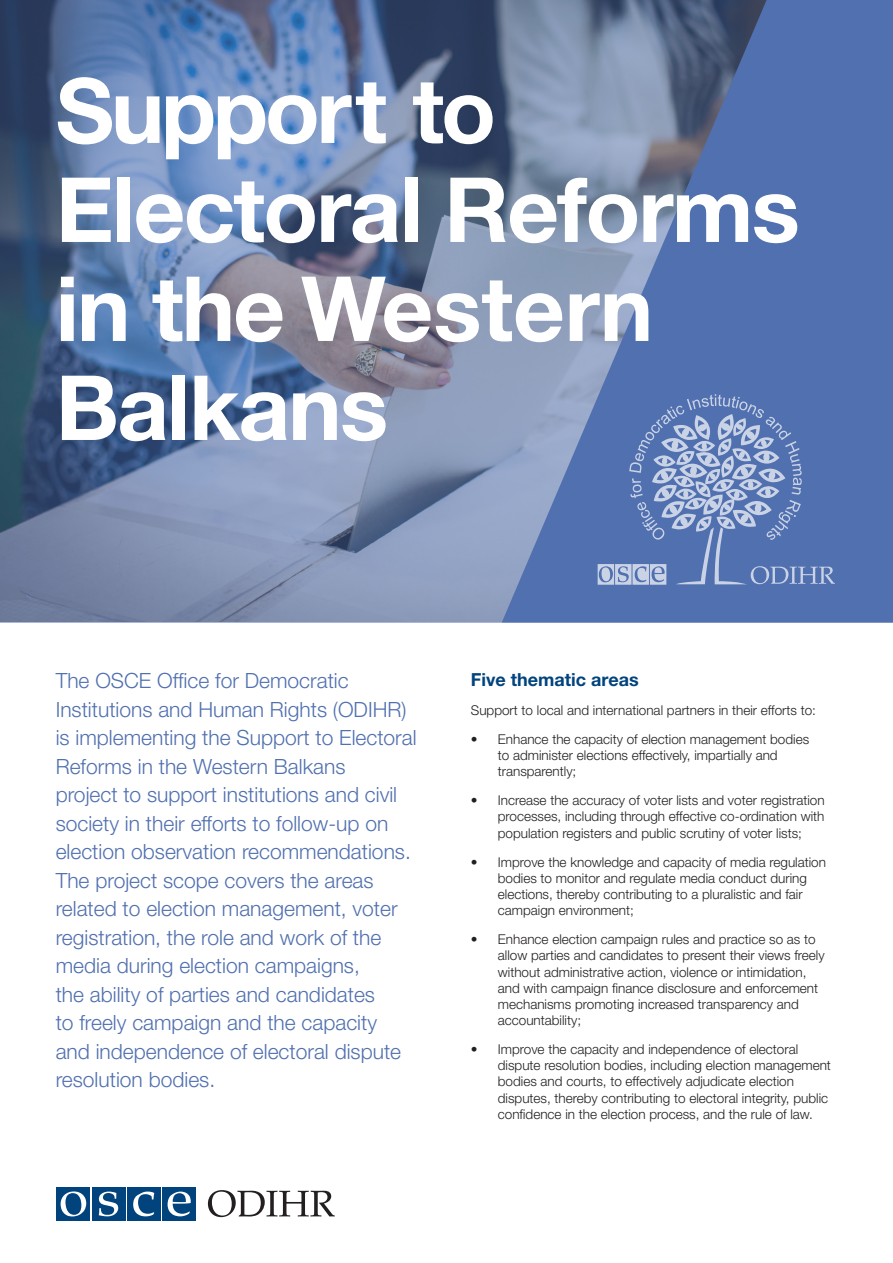
<style>
.page{position:relative;width:893px;height:1263px;background:#fff}
.page>*{position:absolute;margin:0;border:0;box-sizing:border-box;transform-origin:0 0}
.t1{font:700 90px/99px "Helvetica Neue LT Pro";letter-spacing:-.02em;color:#fff}
.OSCE_Body_flyer{font:300 21px/28.5px "Helvetica Neue LT Pro";color:#5170af}
.OSCE_Body_Flyer_subt{font:700 18px "Helvetica Neue LT Pro";color:#01437c}
.OSCE_Body_flyer-2{font:300 13.5px/16.2px "Helvetica Neue LT Pro";color:#231f20}
</style>
<div class="page">
<svg style="left:0;top:0;width:893px;height:623px;background:#677da6"></svg>
<svg style="left:598px;top:394px;width:237px;height:191px;background:#6a84ba"></svg>
<svg style="left:208px;top:1190px;width:127px;height:27px"></svg>
<div style="left:57px;top:1187px;width:33px;height:33px;background:#01437c"></div>
<div style="left:92px;top:1187px;width:33px;height:33px;background:#01437c"></div>
<div style="left:127px;top:1187px;width:33px;height:33px;background:#01437c"></div>
<div style="left:163px;top:1187px;width:33px;height:33px;background:#01437c"></div>
<svg style="left:168px;top:1191px;width:23px;height:25px"></svg>
<svg style="left:133px;top:1191px;width:21px;height:25px"></svg>
<svg style="left:99px;top:1191px;width:19px;height:25px"></svg>
<svg style="left:61px;top:1191px;width:25px;height:25px"></svg>
<p class="t1" style="left:56px;top:59px;width:442px">Support to</p>
<p class="t1" style="left:56px;top:158px;width:746px">Electoral Reforms in the Western</p>
<p class="t1" style="left:56px;top:356px;width:334px">Balkans</p>
<p class="OSCE_Body_flyer" style="left:56px;top:666px;width:362px">The OSCE Office for Democratic Institutions and Human Rights (ODIHR) is implementing the Support to Electoral Reforms in the Western Balkans<br>project to support institutions and civil society in their efforts to follow-up on election observation recommendations.<br>The project scope covers the areas related to election management, voter registration, the role and work of the media during election campaigns,<br>the ability of parties and candidates<br>to freely campaign and the capacity<br>and independence of electoral dispute resolution bodies.</p>
<p class="OSCE_Body_Flyer_subt" style="left:471px;top:668px;width:169px">Five thematic areas</p>
<p class="OSCE_Body_flyer-2" style="left:471px;top:702px;width:347px">Support to local and international partners in their efforts to:</p>
<p class="OSCE_Body_flyer-2" style="left:498px;top:731px;width:313px;text-indent:-27px">• Enhance the capacity of election management bodies to administer elections effectively, impartially and transparently;</p>
<p class="OSCE_Body_flyer-2" style="left:498px;top:792px;width:328px;text-align:justify;text-indent:-27px">• Increase the accuracy of voter lists and voter registration processes, including through effective co-ordination with population registers and public scrutiny of voter lists;</p>
<p class="OSCE_Body_flyer-2" style="left:498px;top:853px;width:330px;text-indent:-27px">• Improve the knowledge and capacity of media regulation bodies to monitor and regulate media conduct during elections, thereby contributing to a pluralistic and fair campaign environment;</p>
<p class="OSCE_Body_flyer-2" style="left:498px;top:931px;width:328px;text-indent:-27px">• Enhance election campaign rules and practice so as to allow parties and candidates to present their views freely without administrative action, violence or intimidation, and with campaign finance disclosure and enforcement mechanisms promoting increased transparency and accountability;</p>
<p class="OSCE_Body_flyer-2" style="left:498px;top:1041px;width:335px;text-indent:-27px">• Improve the capacity and independence of electoral dispute resolution bodies, including election management bodies and courts, to effectively adjudicate election disputes, thereby contributing to electoral integrity, public confidence in the election process, and the rule of law.</p>
</div>
